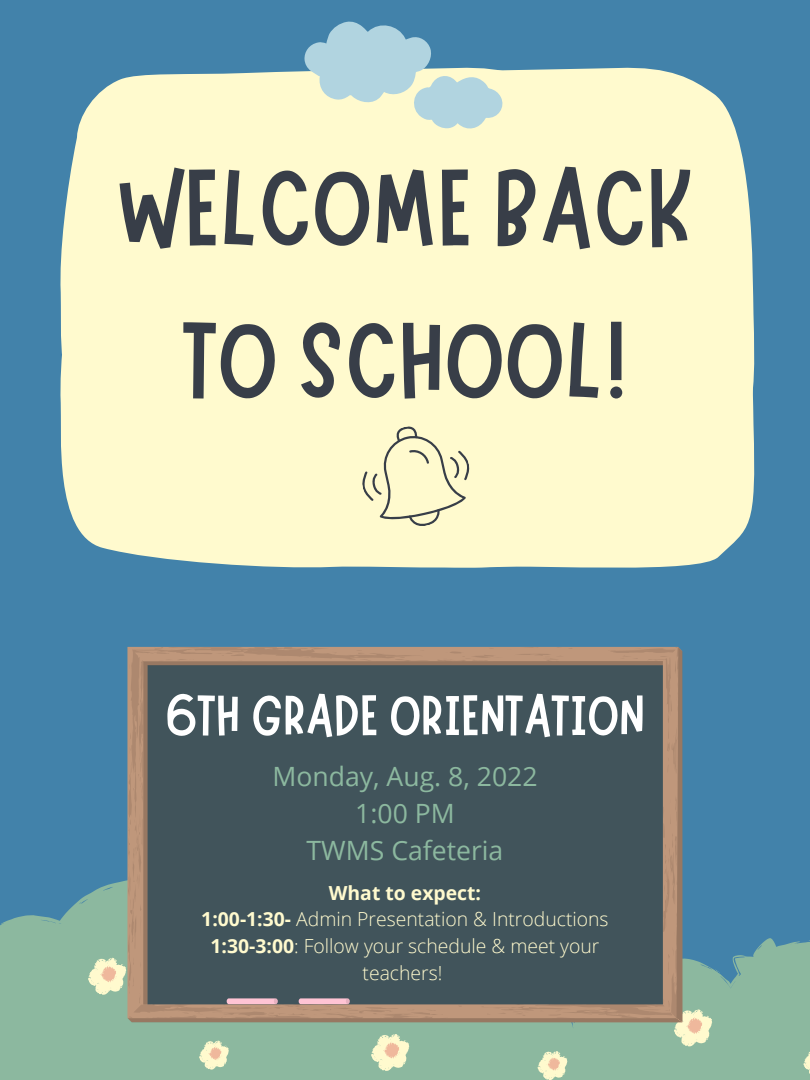
<style>
.page{position:relative;width:810px;height:1080px;background:#4282aa}
.page>*{position:absolute;margin:0;border:0;box-sizing:border-box;transform-origin:0 0}
.t1{font:109.06px/152.5px "Marykate";color:#383e48;text-align:center}
.t2{font:57.5px "Marykate";color:#fff}
.t3{font:26.56px/37.2px "Open Sans";color:#8cb89f;text-align:center}
.t4{font:300 19.38px/26.8px "Open Sans";color:#ffface;text-align:center}
.s1{font-weight:700}
</style>
<div class="page">
<svg style="left:62px;top:464px;width:152px;height:100px;background:#e2e8c8"></svg>
<div style="left:214px;top:464px;width:541px;height:104px;background:#ffface"></div>
<div style="left:60px;top:73px;width:154px;height:391px;background:#ffface"></div>
<div style="left:214px;top:67px;width:541px;height:397px;background:#ffface"></div>
<svg style="left:0;top:866px;width:810px;height:92px"></svg>
<div style="left:0;top:958px;width:810px;height:122px;background:#8cb89f"></div>
<svg style="left:0;top:965px;width:810px;height:106px;background:#93bba1"></svg>
<svg style="left:128px;top:647px;width:554px;height:375px;background:#535d5f"></svg>
<svg style="left:359px;top:424px;width:113px;height:105px;background:#ece8c1"></svg>
<svg style="left:304px;top:21px;width:202px;height:111px"></svg>
<h1 class="t1" style="left:117px;top:121px;width:577px">WELCOME BACK<br>TO SCHOOL!</h1>
<h2 class="t2" style="left:165px;top:678px;width:481px">6TH GRADE ORIENTATION</h2>
<h3 class="t3" style="left:272px;top:757px;width:267px">Monday, Aug. 8, 2022<br>1:00 PM<br>TWMS Cafeteria</h3>
<p class="t4" style="left:201px;top:879px;width:409px"><span class="s1">What to expect:<br>1:00-1:30-</span> Admin Presentation &amp; Introductions<br><span class="s1">1:30-3:00</span>: Follow your schedule &amp; meet your teachers!</p>
</div>
